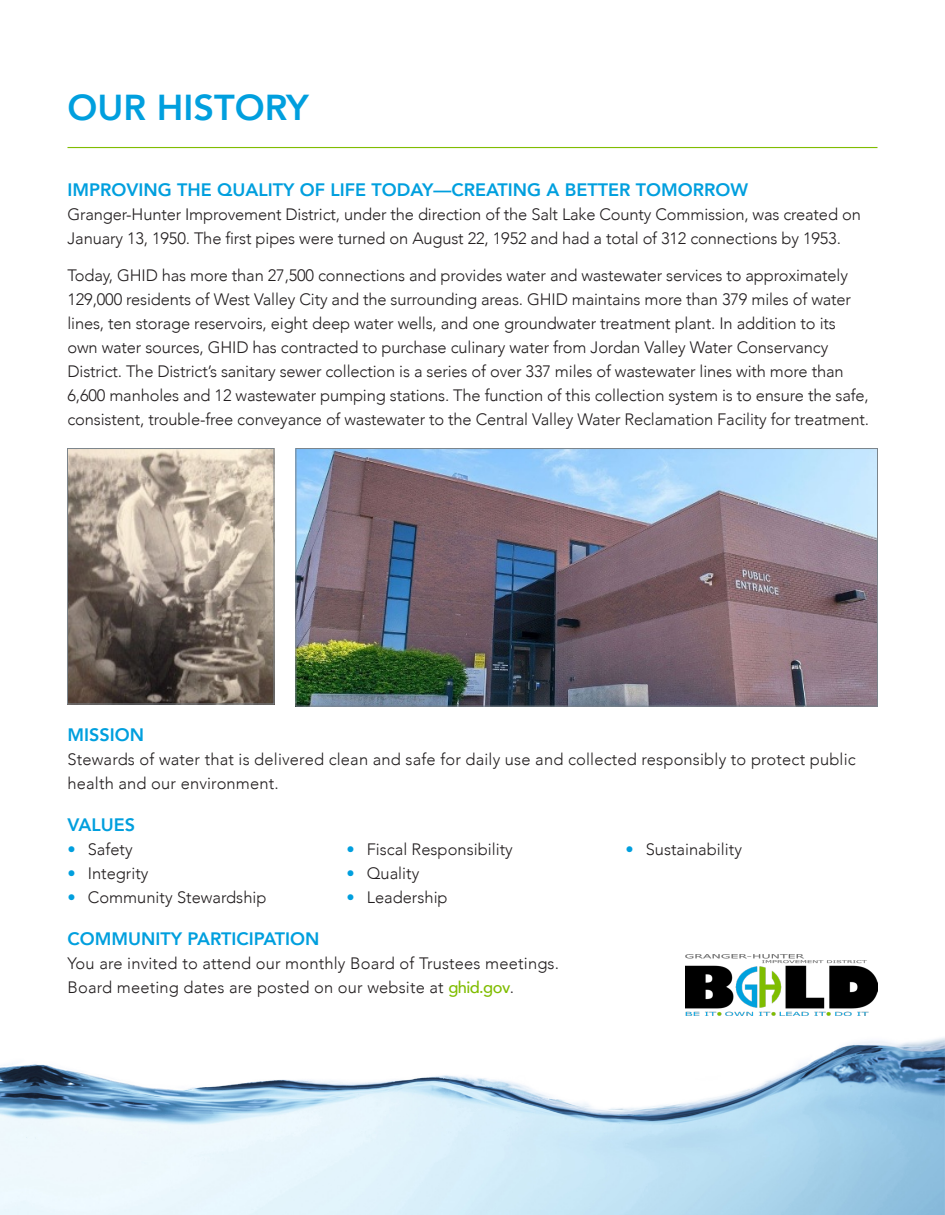
<style>
.page{position:relative;width:945px;height:1215px;background:#fff}
.page>*{position:absolute;margin:0;border:0;box-sizing:border-box;transform-origin:0 0}
.Header_1{font:800 36px "Avenir";color:#009fde}
.Header_2{font:800 18px "Avenir";color:#009fde}
.t1{font:300 16.5px/24px "Avenir";letter-spacing:-.01em;color:#231f20}
.t2{font:300 16.5px/24px "Avenir";letter-spacing:.01em;color:#231f20}
.s1{font-weight:500;color:#009fde}
.s2{font-weight:500;color:#80bd01}
</style>
<div class="page">
<img style="left:0;top:955px;width:945px;height:260px">
<hr style="left:68px;top:147px;width:810px;height:1px;background:#80bd01">
<img style="left:298px;top:450px;width:578px;height:254px">
<div style="left:296px;top:448px;width:582px;height:258px;border:1px solid #7b848b"></div>
<img style="left:69px;top:450px;width:203px;height:252px">
<div style="left:67px;top:448px;width:207px;height:256px;border:1px solid #7b848b"></div>
<img style="left:686px;top:954px;width:192px;height:61px">
<p class="Header_1" style="left:68px;top:79px;width:243px">OUR HISTORY</p>
<p class="Header_2" style="left:68px;top:175px;width:682px">IMPROVING THE QUALITY OF LIFE TODAY—CREATING A BETTER TOMORROW</p>
<p class="t1" style="left:68px;top:202px;width:795px">Granger-Hunter Improvement District, under the direction of the Salt Lake County Commission, was created on<br>January 13, 1950. The first pipes were turned on August 22, 1952 and had a total of 312 connections by 1953.</p>
<p class="t1" style="left:68px;top:263px;width:803px">Today, GHID has more than 27,500 connections and provides water and wastewater services to approximately 129,000 residents of West Valley City and the surrounding areas. GHID maintains more than 379 miles of water lines, ten storage reservoirs, eight deep water wells, and one groundwater treatment plant. In addition to its own water sources, GHID has contracted to purchase culinary water from Jordan Valley Water Conservancy District. The District’s sanitary sewer collection is a series of over 337 miles of wastewater lines with more than 6,600 manholes and 12 wastewater pumping stations. The function of this collection system is to ensure the safe, consistent, trouble-free conveyance of wastewater to the Central Valley Water Reclamation Facility for treatment.</p>
<p class="Header_2" style="left:68px;top:721px;width:78px">MISSION</p>
<p class="t2" style="left:68px;top:747px;width:790px">Stewards of water that is delivered clean and safe for daily use and collected responsibly to protect public health and our environment.</p>
<p class="Header_2" style="left:68px;top:811px;width:69px">VALUES</p>
<p class="t1" style="left:68px;top:837px;width:67px"><span class="s1">•</span> Safety</p>
<p class="t1" style="left:68px;top:861px;width:83px"><span class="s1">•</span> Integrity</p>
<p class="t1" style="left:68px;top:885px;width:201px"><span class="s1">•</span> Community Stewardship</p>
<p class="t1" style="left:346px;top:837px;width:168px"><span class="s1">•</span> Fiscal Responsibility</p>
<p class="t1" style="left:346px;top:861px;width:74px"><span class="s1">•</span> Quality</p>
<p class="t1" style="left:346px;top:885px;width:103px"><span class="s1">•</span> Leadership</p>
<p class="t1" style="left:626px;top:837px;width:118px"><span class="s1">•</span> Sustainability</p>
<p class="Header_2" style="left:68px;top:924px;width:254px">COMMUNITY PARTICIPATION</p>
<p class="t2" style="left:68px;top:951px;width:493px">You are invited to attend our monthly Board of Trustees meetings.<br>Board meeting dates are posted on our website at <span class="s2">ghid.gov</span>.</p>
</div>
